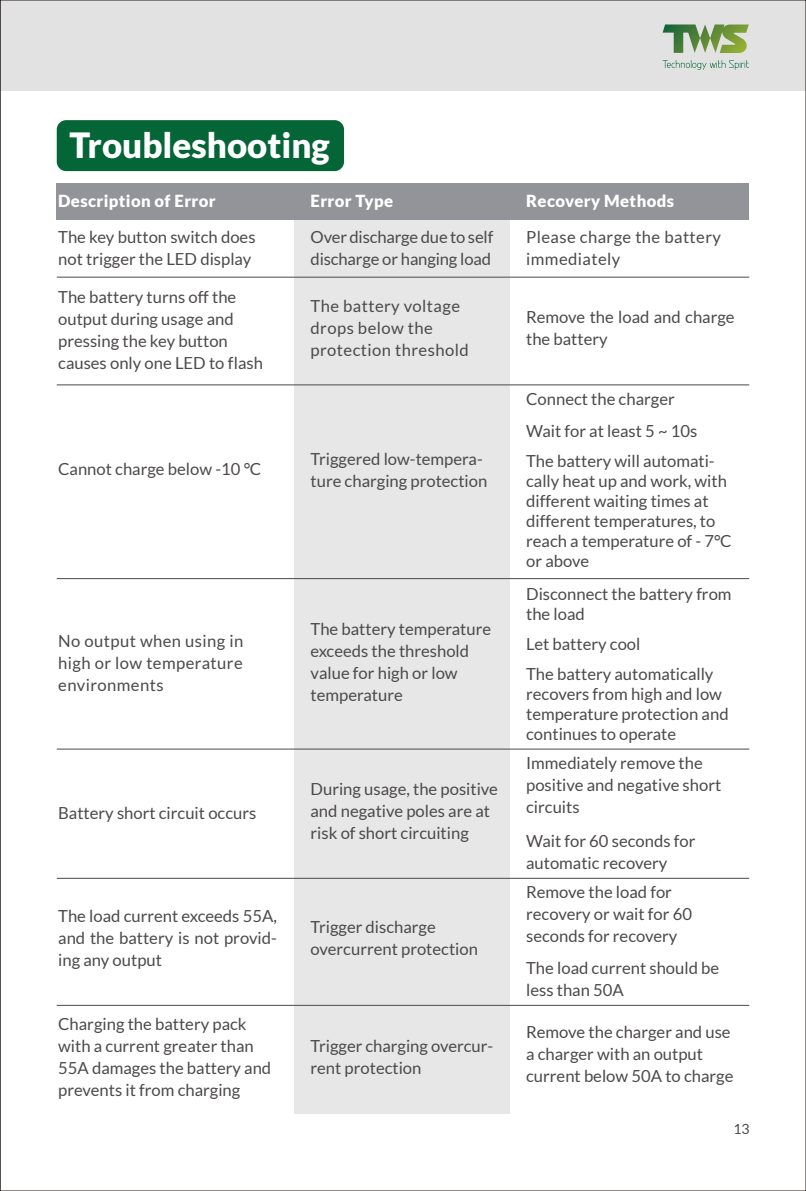
<style>
.page{position:relative;width:806px;height:1191px;background:#fff}
.page>*{position:absolute;margin:0;border:0;box-sizing:border-box;transform-origin:0 0}
.t1{font:900 34.8px "Lato";color:#fff}
.t2{font:16.6px/22px "Lato";color:#4c4948}
.t3{font:16.6px/22px "Lato";letter-spacing:.025em;color:#4c4948}
.t4{font:900 16.6px "Lato";letter-spacing:.02em;color:#fff}
.t5{font:14px "Lato";color:#4c4948}
</style>
<div class="page">
<div style="left:294px;top:220px;width:215px;height:893px;background:#e7e7e8"></div>
<div style="left:57px;top:183px;width:691px;height:37px;background:#939499"></div>
<hr style="left:57px;top:277px;width:691px;height:1px;background:#4c4948">
<hr style="left:57px;top:384px;width:691px;height:1px;background:#4c4948">
<hr style="left:57px;top:578px;width:691px;height:1px;background:#4c4948">
<hr style="left:57px;top:748px;width:691px;height:1px;background:#4c4948">
<hr style="left:57px;top:878px;width:691px;height:1px;background:#4c4948">
<hr style="left:57px;top:1005px;width:691px;height:1px;background:#4c4948">
<div style="left:57px;top:120px;width:287px;height:51px;background:#046537;border-radius:9px"></div>
<div style="left:0;top:0;width:805px;height:91px;background:#e2e2e3"></div>
<svg style="left:662px;top:24px;width:86px;height:29px"></svg>
<svg style="left:662px;top:60px;width:86px;height:10px"></svg>
<svg style="left:0;top:0;width:1px;height:1191px"></svg>
<h1 class="t1" style="left:69px;top:125px;width:261px">Troubleshooting</h1>
<p class="t4" style="left:58px;top:191px;width:159px">Description of Error</p>
<p class="t4" style="left:310px;top:191px;width:84px">Error Type</p>
<p class="t4" style="left:526px;top:191px;width:149px">Recovery Methods</p>
<p class="t2" style="left:58px;top:225px;width:199px">The key button switch does not trigger the LED display</p>
<p class="t2" style="left:310px;top:225px;width:184px">Over discharge due to self discharge or hanging load</p>
<p class="t3" style="left:526px;top:225px;width:196px">Please charge the battery immediately</p>
<p class="t2" style="left:58px;top:285px;width:206px">The battery turns off the output during usage and pressing the key button causes only one LED to f lash</p>
<p class="t3" style="left:310px;top:294px;width:159px">The battery voltage drops below the protection threshold</p>
<p class="t2" style="left:526px;top:306px;width:210px">Remove the load and charge the battery</p>
<p class="t2" style="left:58px;top:458px;width:204px">Cannot charge below -10 °C</p>
<p class="t2" style="left:310px;top:448px;width:178px">Triggered low-tempera&shy;ture charging protection</p>
<p class="t2" style="left:58px;top:629px;width:186px;text-align:justify">No output when using in high or low temperature environments</p>
<p class="t2" style="left:310px;top:617px;width:182px">The battery temperature exceeds the threshold value for high or low temperature</p>
<p class="t2" style="left:58px;top:801px;width:199px">Battery short circuit occurs</p>
<p class="t2" style="left:310px;top:778px;width:189px">During usage, the positive and negative poles are at risk of short circuiting</p>
<p class="t2" style="left:58px;top:905px;width:220px;text-align:justify">The load current exceeds 55A, and the battery is not provid&shy;ing any output</p>
<p class="t2" style="left:310px;top:916px;width:169px">Trigger discharge overcurrent protection</p>
<p class="t2" style="left:58px;top:1012px;width:214px">Charging the battery pack with a current greater than<br>55A damages the battery and prevents it from charging</p>
<p class="t2" style="left:310px;top:1034px;width:184px">Trigger charging overcur&shy;rent protection</p>
<p class="t2" style="left:526px;top:383px;width:190px;line-height:31.2px">Connect the charger<br>Wait for at least 5 ~ 10s<br>The battery will automati-</p>
<p class="t2" style="left:526px;top:471px;width:207px;line-height:20px">cally heat up and work, with different waiting times at different temperatures, to reach a temperature of - 7°C or above</p>
<p class="t2" style="left:526px;top:584px;width:207px;line-height:20px">Disconnect the battery from the load</p>
<p class="t2" style="left:526px;top:629px;width:189px;line-height:30px">Let battery cool<br>The battery automatically</p>
<p class="t2" style="left:526px;top:684px;width:204px;line-height:20px">recovers from high and low temperature protection and continues to operate</p>
<p class="t2" style="left:526px;top:751px;width:196px">Immediately remove the positive and negative short circuits</p>
<p class="t2" style="left:526px;top:829px;width:170px">Wait for 60 seconds for automatic recovery</p>
<p class="t2" style="left:526px;top:881px;width:167px">Remove the load for recovery or wait for 60 seconds for recovery</p>
<p class="t2" style="left:526px;top:956px;width:194px">The load current should be less than 50A</p>
<p class="t2" style="left:526px;top:1020px;width:209px">Remove the charger and use a charger with an output current below 50A to charge</p>
<p class="t5" style="left:733px;top:1121px;width:18px">13</p>
</div>
